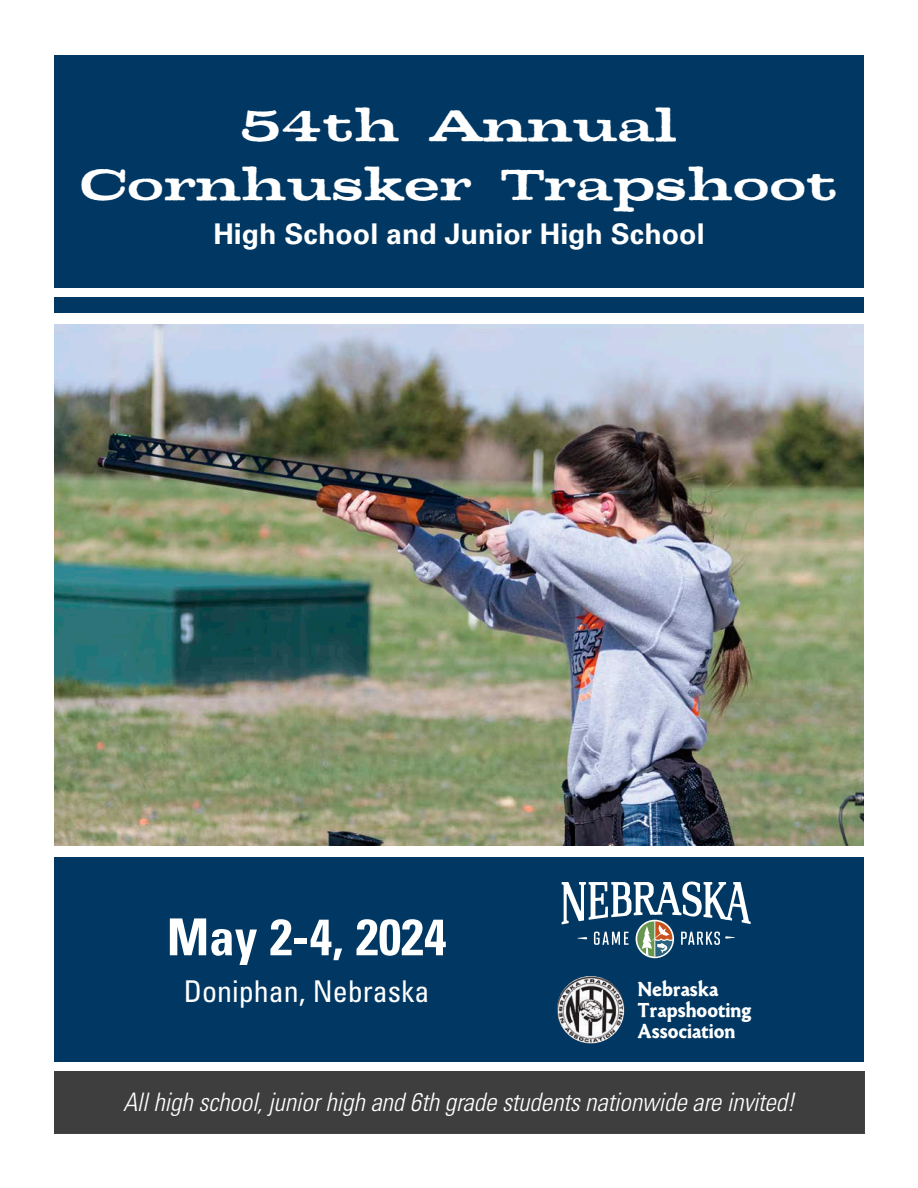
<style>
.page{position:relative;width:918px;height:1188px;background:#fff}
.page>*{position:absolute;margin:0;border:0;box-sizing:border-box;transform-origin:0 0}
.t1{font:700 condensed 51px "Univers LT Std";color:#fff}
.t2{font:700 49.5px "Denim";color:#fff}
.t3{font:condensed 30px "Univers LT Std";color:#fff}
.t4{font:700 28.5px "Univers LT Std";color:#fff}
.t5{font:italic 300 condensed 25.5px "Univers LT Std";letter-spacing:-.005em;color:#fff}
.t6{font:700 21px "Paradigm Pro";color:#fff}
.t7{font:700 condensed 18px "Univers LT Std";color:#fff}
</style>
<div class="page">
<img style="left:54px;top:324px;width:810px;height:522px">
<div style="left:54px;top:56px;width:810px;height:257px;background:#003863"></div>
<div style="left:54px;top:858px;width:810px;height:268px;background:#003863"></div>
<div style="left:54px;top:288px;width:810px;height:9px;background:#fff"></div>
<svg style="left:562px;top:882px;width:189px;height:75px"></svg>
<img style="left:557px;top:976px;width:67px;height:68px;border-radius:34px">
<div style="left:54px;top:1064px;width:810px;height:69px;background:#3e3e3f"></div>
<div style="left:50px;top:1062px;width:822px;height:9px;background:#fff"></div>
<p class="t2" style="left:240px;top:99px;width:439px">54th Annual</p>
<p class="t2" style="left:80px;top:158px;width:759px">Cornhusker Trapshoot</p>
<p class="t4" style="left:213px;top:217px;width:493px">High School and Junior High School</p>
<p class="t1" style="left:167px;top:906px;width:281px">May 2-4, 2024</p>
<p class="t3" style="left:184px;top:973px;width:247px">Doniphan, Nebraska</p>
<p class="t6" style="left:637px;top:977px;width:82px">Nebraska</p>
<p class="t6" style="left:637px;top:998px;width:116px">Trapshooting</p>
<p class="t6" style="left:637px;top:1019px;width:100px">Association</p>
<p class="t5" style="left:123px;top:1087px;width:673px">All high school, junior high and 6th grade students nationwide are invited!</p>
<p class="t7" style="left:763px;top:1089px;width:50px">Page 1</p>
</div>
